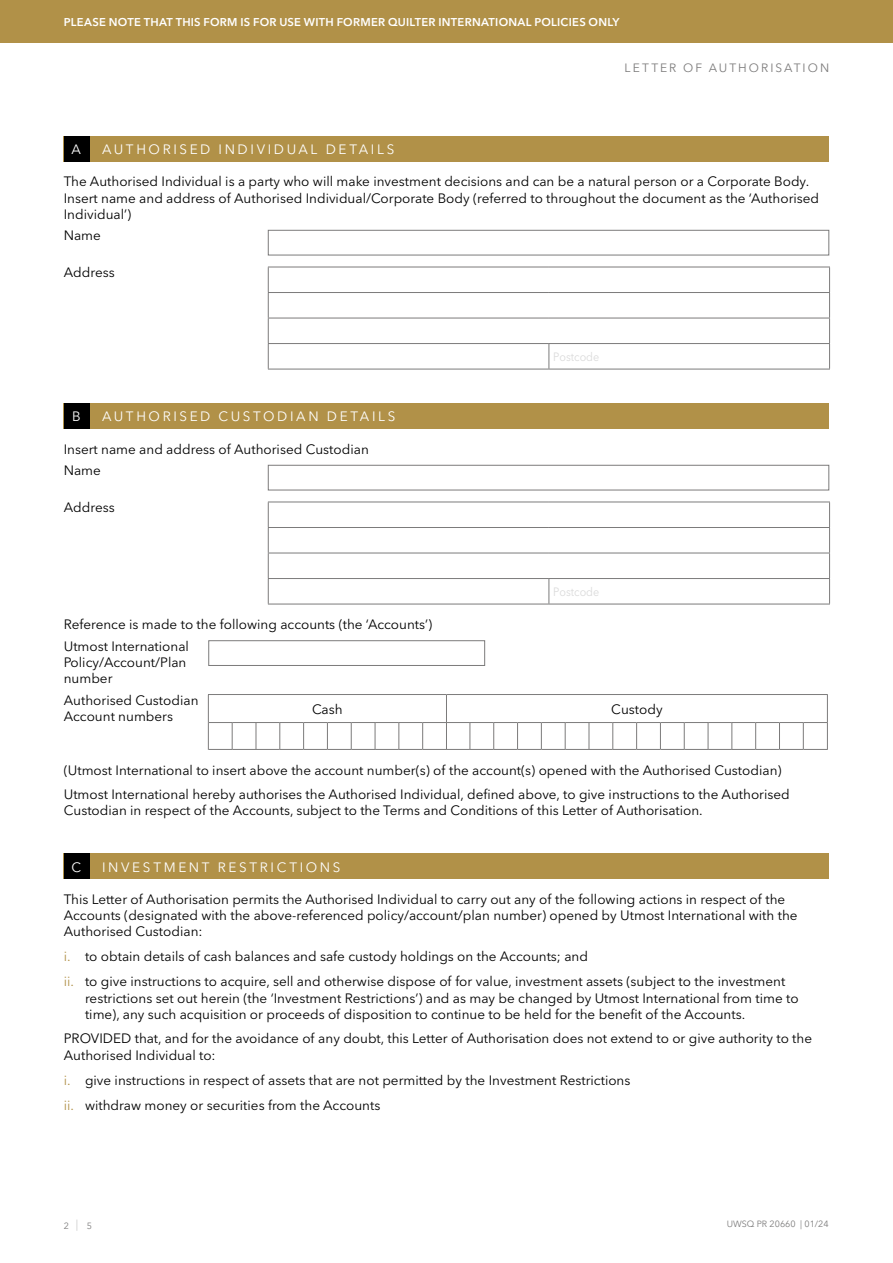
<style>
.page{position:relative;width:893px;height:1263px;background:#fff}
.page>*{position:absolute;margin:0;border:0;box-sizing:border-box;transform-origin:0 0}
.t1{font:13.5px/16.2px "Avenir Next LT Pro";color:#000}
.t2{font:13.5px "Avenir Next LT Pro";letter-spacing:.195em;color:#fff}
.t3{font:12px "Avenir Next LT Pro";letter-spacing:.17em;color:#7c7b7b}
.t4{font:12px "Avenir Next LT Pro";color:#dadada;scale:.9 1}
.t5{font:600 11.25px "Avenir Next LT Pro";letter-spacing:.02em;color:#fff}
.t6{font:9px "Avenir Next LT Pro";color:#7c7b7b}
.s1{color:#b19148}
.s2{font-weight:200;font-size:11.25px}
</style>
<div class="page">
<div style="left:64px;top:136px;width:765px;height:26px;background:#b19148"></div>
<div style="left:64px;top:136px;width:25px;height:26px;background:#000"></div>
<div style="left:268px;top:230px;width:561px;height:25px;border:1px solid #7c7b7b"></div>
<hr style="left:268px;top:267px;width:281px;height:1px;background:#7c7b7b">
<hr style="left:549px;top:267px;width:281px;height:1px;background:#7c7b7b">
<hr style="left:268px;top:292px;width:281px;height:1px;background:#7c7b7b">
<hr style="left:549px;top:292px;width:281px;height:1px;background:#7c7b7b">
<hr style="left:268px;top:318px;width:281px;height:1px;background:#7c7b7b">
<hr style="left:549px;top:318px;width:281px;height:1px;background:#7c7b7b">
<hr style="left:268px;top:343px;width:281px;height:1px;background:#7c7b7b">
<svg style="left:268px;top:267px;width:1px;height:102px"></svg>
<hr style="left:549px;top:343px;width:281px;height:1px;background:#7c7b7b">
<svg style="left:549px;top:344px;width:1px;height:25px"></svg>
<svg style="left:829px;top:267px;width:1px;height:102px"></svg>
<hr style="left:268px;top:369px;width:281px;height:1px;background:#7c7b7b">
<hr style="left:549px;top:369px;width:281px;height:1px;background:#7c7b7b">
<div style="left:64px;top:403px;width:765px;height:26px;background:#b19148"></div>
<div style="left:64px;top:403px;width:25px;height:26px;background:#000"></div>
<div style="left:268px;top:465px;width:561px;height:25px;border:1px solid #7c7b7b"></div>
<hr style="left:268px;top:502px;width:281px;height:1px;background:#7c7b7b">
<hr style="left:549px;top:502px;width:281px;height:1px;background:#7c7b7b">
<hr style="left:268px;top:527px;width:281px;height:1px;background:#7c7b7b">
<hr style="left:549px;top:527px;width:281px;height:1px;background:#7c7b7b">
<hr style="left:268px;top:553px;width:281px;height:1px;background:#7c7b7b">
<hr style="left:549px;top:553px;width:281px;height:1px;background:#7c7b7b">
<hr style="left:268px;top:578px;width:281px;height:1px;background:#7c7b7b">
<svg style="left:268px;top:502px;width:1px;height:102px"></svg>
<hr style="left:549px;top:578px;width:281px;height:1px;background:#7c7b7b">
<svg style="left:549px;top:579px;width:1px;height:25px"></svg>
<svg style="left:829px;top:502px;width:1px;height:102px"></svg>
<hr style="left:268px;top:604px;width:281px;height:1px;background:#7c7b7b">
<hr style="left:549px;top:604px;width:281px;height:1px;background:#7c7b7b">
<div style="left:208px;top:640px;width:277px;height:26px;border:1px solid #7c7b7b"></div>
<hr style="left:208px;top:694px;width:238px;height:1px;background:#7c7b7b">
<hr style="left:446px;top:694px;width:382px;height:1px;background:#7c7b7b">
<svg style="left:208px;top:695px;width:620px;height:55px"></svg>
<div style="left:64px;top:854px;width:765px;height:25px;background:#b19148"></div>
<div style="left:64px;top:854px;width:25px;height:25px;background:#000"></div>
<div style="left:0;top:0;width:893px;height:43px;background:#b19148"></div>
<p class="t5" style="left:64px;top:15px;width:557px">PLEASE NOTE THAT THIS FORM IS FOR USE WITH FORMER QUILTER INTERNATIONAL POLICIES ONLY</p>
<p class="t3" style="left:625px;top:61px;width:206px">LETTER OF AUTHORISATION</p>
<p class="t2" style="left:72px;top:141px;width:11px">A</p>
<p class="t2" style="left:102px;top:141px;width:294px">AUTHORISED INDIVIDUAL DETAILS</p>
<p class="t1" style="left:64px;top:173px;width:757px">The Authorised Individual is a party who will make investment decisions and can be a natural person or a Corporate Body.<br>Insert name and address of Authorised Individual/Corporate Body (referred to throughout the document as the ‘Authorised<br>Individual’)</p>
<p class="t1" style="left:64px;top:227px;width:39px">Name</p>
<p class="t1" style="left:64px;top:264px;width:52px">Address</p>
<p class="t2" style="left:72px;top:409px;width:10px">B</p>
<p class="t2" style="left:102px;top:409px;width:295px">AUTHORISED CUSTODIAN DETAILS</p>
<p class="t1" style="left:64px;top:438px;width:307px;line-height:21.5px">Insert name and address of Authorised Custodian<br>Name</p>
<p class="t1" style="left:64px;top:499px;width:52px">Address</p>
<p class="t4" style="left:553px;top:349px;width:53px">Postcode</p>
<p class="t4" style="left:553px;top:584px;width:53px">Postcode</p>
<p class="t1" style="left:64px;top:614px;width:370px;line-height:21.5px">Reference is made to the following accounts (the ‘Accounts’)<br>Utmost International</p>
<p class="t1" style="left:64px;top:654px;width:124px">Policy/Account/Plan number</p>
<p class="t1" style="left:64px;top:692px;width:136px">Authorised Custodian<br>Account numbers</p>
<p class="t1" style="left:312px;top:701px;width:32px">Cash</p>
<p class="t1" style="left:611px;top:701px;width:53px">Custody</p>
<p class="t1" style="left:64px;top:757px;width:728px;line-height:24.8px">(Utmost International to insert above the account number(s) of the account(s) opened with the Authorised Custodian)<br>Utmost International hereby authorises the Authorised Individual, defined above, to give instructions to the Authorised</p>
<p class="t1" style="left:64px;top:802px;width:640px">Custodian in respect of the Accounts, subject to the Terms and Conditions of this Letter of Authorisation.</p>
<p class="t2" style="left:72px;top:859px;width:11px">C</p>
<p class="t2" style="left:102px;top:859px;width:240px">INVESTMENT RESTRICTIONS</p>
<p class="t1" style="left:64px;top:891px;width:735px">This Letter of Authorisation permits the Authorised Individual to carry out any of the following actions in respect of the<br>Accounts (designated with the above-referenced policy/account/plan number) opened by Utmost International with the<br>Authorised Custodian:</p>
<p class="t1" style="left:64px;top:944px;width:723px;line-height:25px"><span class="s1">i.</span> to obtain details of cash balances and safe custody holdings on the Accounts; and<br><span class="s1">ii.</span> to give instructions to acquire, sell and otherwise dispose of for value, investment assets (subject to the investment</p>
<p class="t1" style="left:85px;top:990px;width:715px">restrictions set out herein (the ‘Investment Restrictions’) and as may be changed by Utmost International from time to time), any such acquisition or proceeds of disposition to continue to be held for the benefit of the Accounts.</p>
<p class="t1" style="left:64px;top:1030px;width:750px">PROVIDED that, and for the avoidance of any doubt, this Letter of Authorisation does not extend to or give authority to the<br>Authorised Individual to:</p>
<p class="t1" style="left:64px;top:1067px;width:568px;line-height:25px"><span class="s1">i.</span> give instructions in respect of assets that are not permitted by the Investment Restrictions <span class="s1">ii.</span> withdraw money or securities from the Accounts</p>
<p class="t6" style="left:64px;top:1220px;width:16px">2 <span class="s2">|</span></p>
<p class="t6" style="left:727px;top:1219px;width:103px">UWSQ PR 20660 | 01/24</p>
<p class="t6" style="left:87px;top:1220px;width:7px">5</p>
</div>
